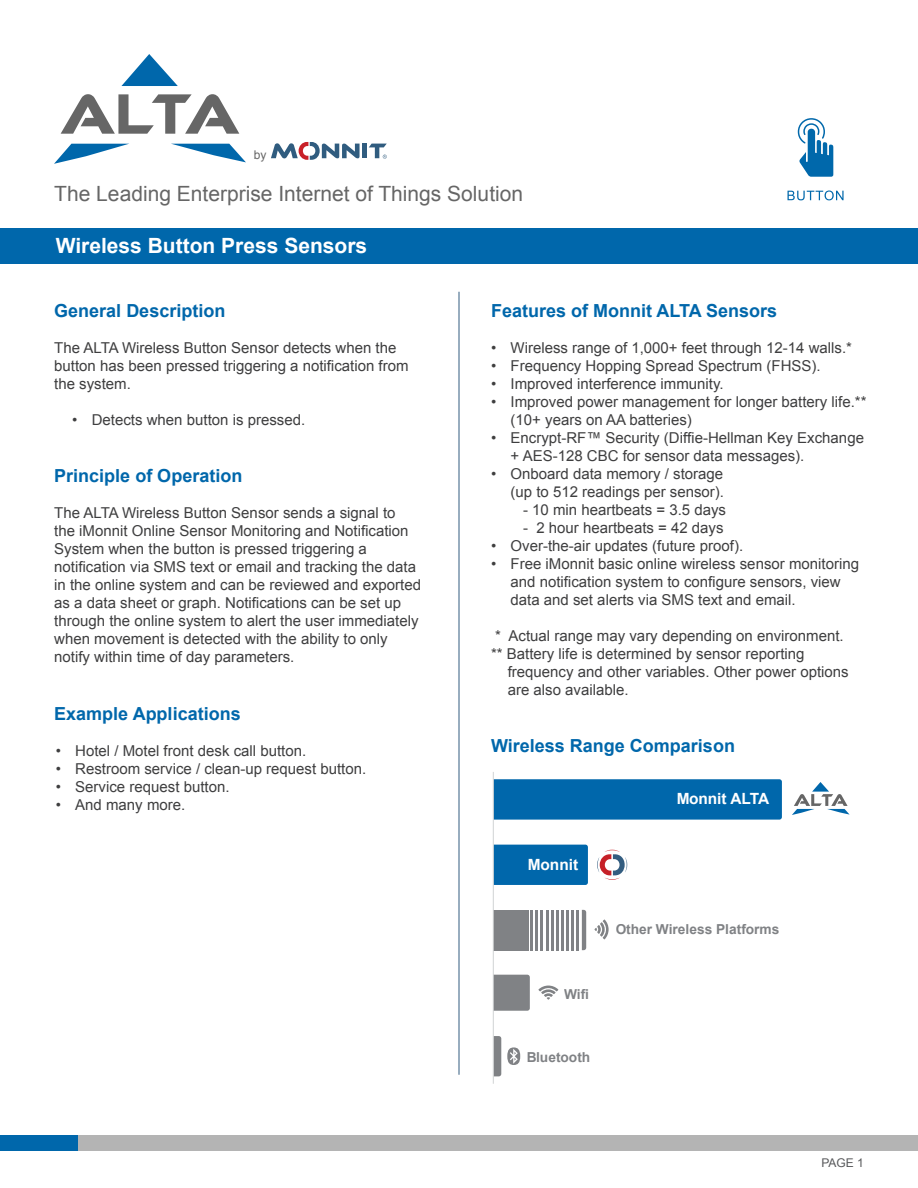
<style>
.page{position:relative;width:918px;height:1188px;background:#fff}
.page>*{position:absolute;margin:0;border:0;box-sizing:border-box;transform-origin:0 0}
.t1{font:700 21.45px "Arial";color:#0067ab}
.t2{font:21px "Arial";color:#666}
.t3{font:700 21px "Arial";color:#fff}
.t4{font:700 18px "Arial";color:#0067ab}
.t5{font:700 15.45px "Arial";color:#fff}
.t6{font:15px/18px "Arial";color:#3e3e3f}
.t7{font:700 13.8px "Arial";color:#808285}
.t8{font:12px "Arial";color:#57585a}
.t9{font:12px "Arial";color:#666}
</style>
<div class="page">
<div style="left:0;top:228px;width:918px;height:35px;background:#0067ab"></div>
<div style="left:0;top:1135px;width:918px;height:16px;background:#b4b4b4"></div>
<div style="left:0;top:1135px;width:78px;height:16px;background:#0067ab"></div>
<hr style="left:459px;top:292px;width:1px;height:783px;background:#335d80">
<svg style="left:121px;top:54px;width:57px;height:32px"></svg>
<svg style="left:54px;top:144px;width:74px;height:20px"></svg>
<svg style="left:172px;top:144px;width:74px;height:18px"></svg>
<svg style="left:61px;top:94px;width:178px;height:40px"></svg>
<div style="left:362px;top:144px;width:5px;height:14px;background:#305c7f"></div>
<svg style="left:271px;top:142px;width:89px;height:18px"></svg>
<svg style="left:369px;top:144px;width:18px;height:15px"></svg>
<svg style="left:788px;top:190px;width:56px;height:10px"></svg>
<svg style="left:798px;top:118px;width:35px;height:59px"></svg>
<div style="left:494px;top:779px;width:288px;height:41px;background:#0067ab"></div>
<div style="left:494px;top:845px;width:94px;height:40px;background:#0067ab"></div>
<svg style="left:582px;top:910px;width:4px;height:40px"></svg>
<svg style="left:494px;top:975px;width:64px;height:101px"></svg>
<svg style="left:597px;top:850px;width:30px;height:30px"></svg>
<svg style="left:594px;top:919px;width:15px;height:20px"></svg>
<div style="left:493px;top:910px;width:36px;height:40px;background:#808285"></div>
<hr style="left:530px;top:910px;width:3px;height:40px;background:#808285">
<hr style="left:536px;top:910px;width:2px;height:40px;background:#808285">
<hr style="left:541px;top:910px;width:2px;height:40px;background:#808285">
<hr style="left:546px;top:910px;width:2px;height:40px;background:#808285">
<hr style="left:551px;top:910px;width:2px;height:40px;background:#808285">
<hr style="left:556px;top:910px;width:3px;height:40px;background:#808285">
<hr style="left:561px;top:910px;width:3px;height:40px;background:#808285">
<hr style="left:566px;top:910px;width:3px;height:40px;background:#808285">
<hr style="left:572px;top:910px;width:2px;height:40px;background:#808285">
<hr style="left:577px;top:910px;width:2px;height:40px;background:#808285">
<svg style="left:792px;top:782px;width:58px;height:33px"></svg>
<hr style="left:493px;top:772px;width:1px;height:311px;background:#d1d3d4">
<p class="t9" style="left:254px;top:147px;width:14px">by</p>
<p class="t2" style="left:54px;top:180px;width:470px">The Leading Enterprise Internet of Things Solution</p>
<p class="t3" style="left:56px;top:232px;width:313px">Wireless Button Press Sensors</p>
<p class="t4" style="left:54px;top:298px;width:173px">General Description</p>
<p class="t6" style="left:54px;top:338px;width:356px">The ALTA Wireless Button Sensor detects when the button has been pressed triggering a notification from the system.</p>
<p class="t6" style="left:72px;top:410px;width:234px">• Detects when button is pressed.</p>
<p class="t4" style="left:54px;top:464px;width:190px">Principle of Operation</p>
<p class="t6" style="left:54px;top:504px;width:368px">The ALTA Wireless Button Sensor sends a signal to<br>the iMonnit Online Sensor Monitoring and Notification System when the button is pressed triggering a notification via SMS text or email and tracking the data in the online system and can be reviewed and exported as a data sheet or graph. Notifications can be set up through the online system to alert the user immediately when movement is detected with the ability to only notify within time of day parameters.</p>
<p class="t4" style="left:54px;top:701px;width:188px">Example Applications</p>
<p class="t6" style="left:56px;top:742px;width:252px">• Hotel / Motel front desk call button.</p>
<p class="t6" style="left:56px;top:760px;width:312px">• Restroom service / clean-up request button.</p>
<p class="t6" style="left:56px;top:778px;width:175px">• Service request button.</p>
<p class="t6" style="left:56px;top:796px;width:131px">• And many more.</p>
<p class="t4" style="left:491px;top:298px;width:288px">Features of Monnit ALTA Sensors</p>
<p class="t6" style="left:491px;top:338px;width:362px">• Wireless range of 1,000+ feet through 12-14 walls.*</p>
<p class="t6" style="left:491px;top:356px;width:331px">• Frequency Hopping Spread Spectrum (FHSS).</p>
<p class="t6" style="left:491px;top:374px;width:234px">• Improved interference immunity.</p>
<p class="t6" style="left:511px;top:392px;width:357px;text-indent:-20px">• Improved power management for longer battery life.** (10+ years on AA batteries)</p>
<p class="t6" style="left:511px;top:428px;width:355px;text-indent:-20px">• Encrypt-RF™ Security (Diffie-Hellman Key Exchange + AES-128 CBC for sensor data messages).</p>
<p class="t6" style="left:491px;top:464px;width:234px;text-align:right">• Onboard data memory / storage (up to 512 readings per sensor).</p>
<p class="t6" style="left:523px;top:500px;width:205px">- 10 min heartbeats = 3.5 days</p>
<p class="t6" style="left:523px;top:518px;width:202px">- 2 hour heartbeats = 42 days</p>
<p class="t6" style="left:491px;top:536px;width:254px">• Over-the-air updates (future proof).</p>
<p class="t6" style="left:511px;top:554px;width:350px;text-indent:-20px">• Free iMonnit basic online wireless sensor monitoring and notification system to configure sensors, view data and set alerts via SMS text and email.</p>
<p class="t6" style="left:495px;top:626px;width:350px">* Actual range may vary depending on environment.</p>
<p class="t6" style="left:491px;top:644px;width:315px">** Battery life is determined by sensor reporting</p>
<p class="t6" style="left:508px;top:662px;width:342px">frequency and other variables. Other power options</p>
<p class="t6" style="left:508px;top:680px;width:122px">are also available.</p>
<h1 class="t1" style="left:493px;top:726px;width:292px">Wireless Range Comparison</h1>
<p class="t4" style="left:491px;top:734px;width:245px">Wireless Range Comparison</p>
<p class="t5" style="left:676px;top:788px;width:95px">Monnit ALTA</p>
<p class="t5" style="left:528px;top:854px;width:52px">Monnit</p>
<p class="t7" style="left:564px;top:985px;width:27px">Wifi</p>
<p class="t7" style="left:526px;top:1047px;width:66px">Bluetooth</p>
<p class="t7" style="left:616px;top:919px;width:165px">Other Wireless Platforms</p>
<p class="t8" style="left:822px;top:1155px;width:44px">PAGE 1</p>
</div>
